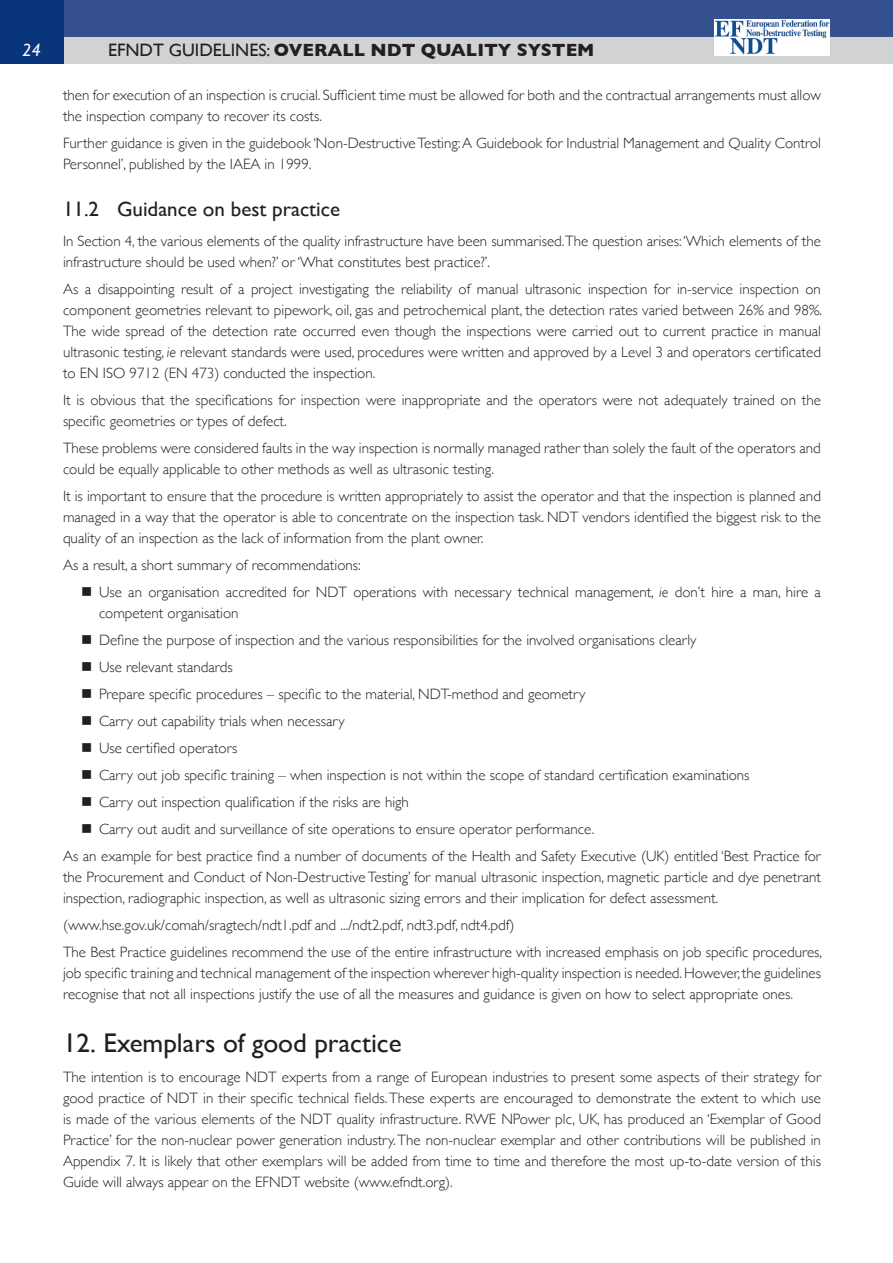
<style>
.page{position:relative;width:893px;height:1263px;background:#fff}
.page>*{position:absolute;margin:0;border:0;box-sizing:border-box;transform-origin:0 0}
.Heading_1{font:27px "Gill Sans";color:#231f20}
.Heading_2{font:21px "Gill Sans";color:#231f20}
.t1{font:700 18px "Gill Sans";color:#231f20}
.t2{font:italic 18px "Gill Sans";color:#fff}
.Body_text{font:300 15px/21px "Gill Sans";color:#231f20}
.s1{font-weight:400}
.s2{font-style:italic}
</style>
<div class="page">
<div style="left:0;top:36px;width:893px;height:27px;background:#d1d2d4"></div>
<div style="left:0;top:0;width:893px;height:36px;background:#35508e"></div>
<div style="left:0;top:0;width:63px;height:63px;background:#08357c"></div>
<img style="left:715px;top:20px;width:115px;height:36px">
<p class="t2" style="left:22px;top:39px;width:20px">24</p>
<p class="t1" style="left:108px;top:35px;width:488px"><span class="s1">EFNDT GUIDELINES:</span> OVERALL NDT QUALITY SYSTEM</p>
<p class="Body_text" style="left:63px;top:84px;width:759px">then for execution of an inspection is crucial. Sufficient time must be allowed for both and the contractual arrangements must allow the inspection company to recover its costs.</p>
<p class="Body_text" style="left:63px;top:132px;width:759px">Further guidance is given in the guidebook ‘Non-Destructive Testing: A Guidebook for Industrial Management and Quality Control<br>Personnel’, published by the IAEA in 1999.</p>
<p class="Heading_2" style="left:63px;top:196px;width:279px">11.2 Guidance on best practice</p>
<p class="Body_text" style="left:63px;top:229px;width:759px">In Section 4, the various elements of the quality infrastructure have been summarised.The question arises: ‘Which elements of the infrastructure should be used when?’ or ‘What constitutes best practice?’.</p>
<p class="Body_text" style="left:63px;top:277px;width:761px;text-align:justify">As a disappointing result of a project investigating the reliability of manual ultrasonic inspection for in-service inspection on component geometries relevant to pipework, oil, gas and petrochemical plant, the detection rates varied between 26% and 98%.<br>The wide spread of the detection rate occurred even though the inspections were carried out to current practice in manual ultrasonic testing, <span class="s2">ie</span> relevant standards were used, procedures were written and approved by a Level 3 and operators certificated to EN ISO 9712 (EN 473) conducted the inspection.</p>
<p class="Body_text" style="left:63px;top:388px;width:759px">It is obvious that the specifications for inspection were inappropriate and the operators were not adequately trained on the specific geometries or types of defect.</p>
<p class="Body_text" style="left:63px;top:436px;width:759px">These problems were considered faults in the way inspection is normally managed rather than solely the fault of the operators and could be equally applicable to other methods as well as ultrasonic testing.</p>
<p class="Body_text" style="left:63px;top:484px;width:759px;text-align:justify">It is important to ensure that the procedure is written appropriately to assist the operator and that the inspection is planned and managed in a way that the operator is able to concentrate on the inspection task. NDT vendors identified the biggest risk to the quality of an inspection as the lack of information from the plant owner.</p>
<p class="Body_text" style="left:63px;top:553px;width:299px">As a result, a short summary of recommendations:</p>
<p class="Body_text" style="left:99px;top:580px;width:723px;text-indent:-18px">■ Use an organisation accredited for NDT operations with necessary technical management, <span class="s2">ie</span> don’t hire a man, hire a competent organisation</p>
<p class="Body_text" style="left:81px;top:628px;width:617px">■ Define the purpose of inspection and the various responsibilities for the involved organisations clearly</p>
<p class="Body_text" style="left:81px;top:655px;width:153px">■ Use relevant standards</p>
<p class="Body_text" style="left:81px;top:682px;width:506px">■ Prepare specific procedures – specific to the material, NDT-method and geometry</p>
<p class="Body_text" style="left:81px;top:709px;width:265px">■ Carry out capability trials when necessary</p>
<p class="Body_text" style="left:81px;top:736px;width:158px">■ Use certified operators</p>
<p class="Body_text" style="left:81px;top:763px;width:670px">■ Carry out job specific training – when inspection is not within the scope of standard certification examinations</p>
<p class="Body_text" style="left:81px;top:790px;width:329px">■ Carry out inspection qualification if the risks are high</p>
<p class="Body_text" style="left:81px;top:817px;width:515px">■ Carry out audit and surveillance of site operations to ensure operator performance.</p>
<p class="Body_text" style="left:63px;top:844px;width:759px;text-align:justify">As an example for best practice find a number of documents of the Health and Safety Executive (UK) entitled ‘Best Practice for the Procurement and Conduct of Non-Destructive Testing’ for manual ultrasonic inspection, magnetic particle and dye penetrant inspection, radiographic inspection, as well as ultrasonic sizing errors and their implication for defect assessment.</p>
<p class="Body_text" style="left:63px;top:913px;width:453px">(www.hse.gov.uk/comah/sragtech/ndt1.pdf and .../ndt2.pdf, ndt3.pdf, ndt4.pdf)</p>
<p class="Body_text" style="left:63px;top:940px;width:761px;text-align:justify">The Best Practice guidelines recommend the use of the entire infrastructure with increased emphasis on job specific procedures, job specific training and technical management of the inspection wherever high-quality inspection is needed. However, the guidelines recognise that not all inspections justify the use of all the measures and guidance is given on how to select appropriate ones.</p>
<p class="Heading_1" style="left:63px;top:1027px;width:340px">12. Exemplars of good practice</p>
<p class="Body_text" style="left:63px;top:1066px;width:759px;text-align:justify">The intention is to encourage NDT experts from a range of European industries to present some aspects of their strategy for good practice of NDT in their specific technical fields. These experts are encouraged to demonstrate the extent to which use is made of the various elements of the NDT quality infrastructure. RWE NPower plc, UK, has produced an ‘Exemplar of Good Practice’ for the non-nuclear power generation industry. The non-nuclear exemplar and other contributions will be published in Appendix 7. It is likely that other exemplars will be added from time to time and therefore the most up-to-date version of this Guide will always appear on the EFNDT website (www.efndt.org).</p>
</div>
